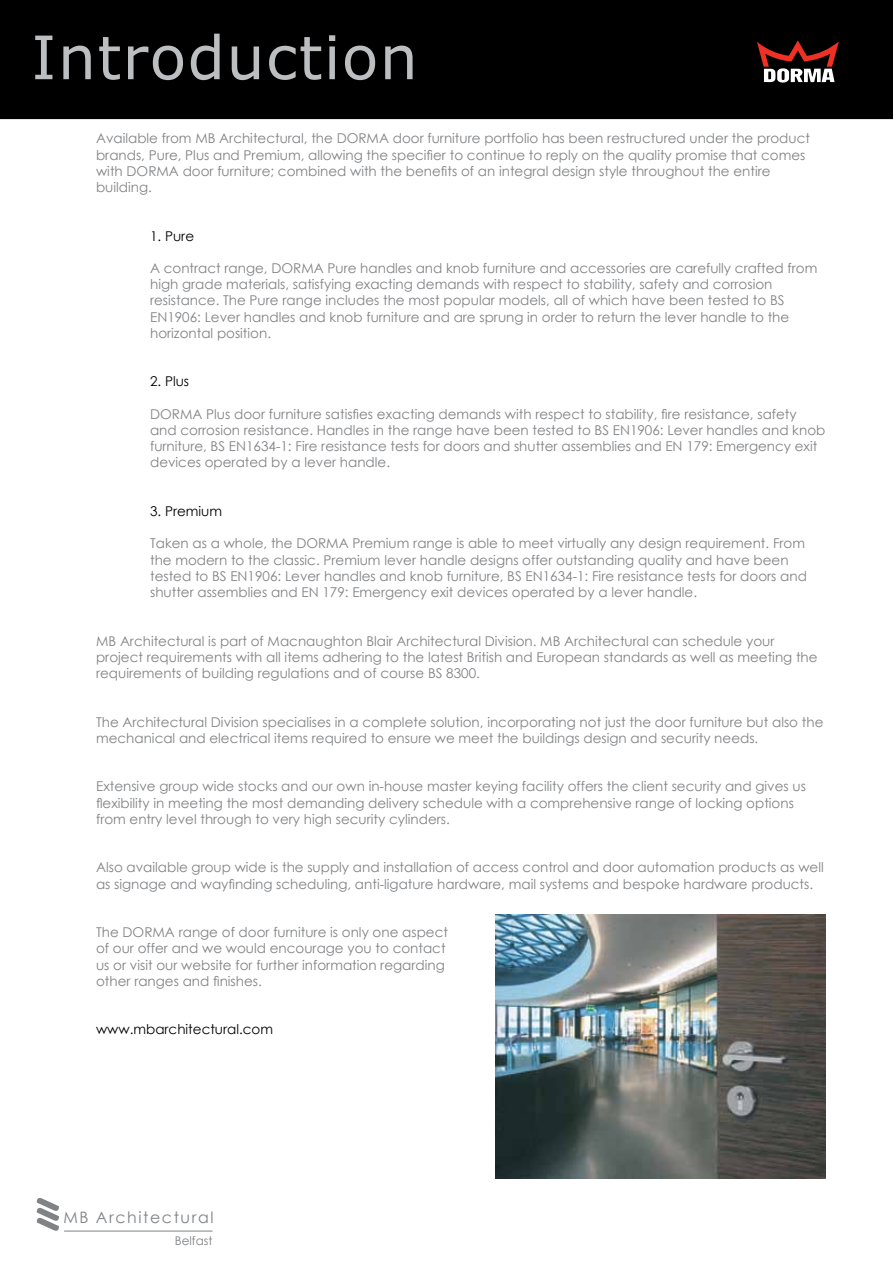
<style>
.page{position:relative;width:893px;height:1263px;background:#fff}
.page>*{position:absolute;margin:0;border:0;box-sizing:border-box;transform-origin:0 0}
.t1{font:60px "Verdana";letter-spacing:.025em;color:#bcbec0}
.t2{font:15.75px "Century Gothic";letter-spacing:.1em;color:#808285}
.t3{font:13.5px/16.2px "Century Gothic";color:#808285}
.t4{font:13.5px "Century Gothic";color:#000}
.t5{font:12px "Century Gothic";color:#808285}
</style>
<div class="page">
<div style="left:0;top:0;width:893px;height:119px;background:#000"></div>
<svg style="left:757px;top:40px;width:82px;height:43px;background:#5e3936"></svg>
<svg style="left:36px;top:1198px;width:23px;height:33px"></svg>
<hr style="left:64px;top:1231px;width:149px;height:1px;background:#808285">
<img style="left:495px;top:914px;width:330px;height:264px">
<h1 class="t1" style="left:31px;top:19px;width:388px">Introduction</h1>
<p class="t3" style="left:96px;top:130px;width:715px">Available from MB Architectural, the DORMA door furniture portfolio has been restructured under the product brands, Pure, Plus and Premium, allowing the specifier to continue to reply on the quality promise that comes with DORMA door furniture; combined with the benefits of an integral design style throughout the entire building.</p>
<p class="t4" style="left:150px;top:226px;width:45px">1. Pure</p>
<p class="t3" style="left:150px;top:260px;width:669px">A contract range, DORMA Pure handles and knob furniture and accessories are carefully crafted from high grade materials, satisfying exacting demands with respect to stability, safety and corrosion resistance. The Pure range includes the most popular models, all of which have been tested to BS EN1906: Lever handles and knob furniture and are sprung in order to return the lever handle to the horizontal position.</p>
<p class="t4" style="left:150px;top:372px;width:41px">2. Plus</p>
<p class="t3" style="left:150px;top:406px;width:677px">DORMA Plus door furniture satisfies exacting demands with respect to stability, fire resistance, safety and corrosion resistance. Handles in the range have been tested to BS EN1906: Lever handles and knob furniture, BS EN1634-1: Fire resistance tests for doors and shutter assemblies and EN 179: Emergency exit devices operated by a lever handle.</p>
<p class="t4" style="left:150px;top:502px;width:74px">3. Premium</p>
<p class="t3" style="left:150px;top:535px;width:658px">Taken as a whole, the DORMA Premium range is able to meet virtually any design requirement. From the modern to the classic. Premium lever handle designs offer outstanding quality and have been tested to BS EN1906: Lever handles and knob furniture, BS EN1634-1: Fire resistance tests for doors and shutter assemblies and EN 179: Emergency exit devices operated by a lever handle.</p>
<p class="t3" style="left:96px;top:632px;width:723px">MB Architectural is part of Macnaughton Blair Architectural Division. MB Architectural can schedule your project requirements with all items adhering to the latest British and European standards as well as meeting the requirements of building regulations and of course BS 8300.</p>
<p class="t3" style="left:96px;top:713px;width:729px">The Architectural Division specialises in a complete solution, incorporating not just the door furniture but also the mechanical and electrical items required to ensure we meet the buildings design and security needs.</p>
<p class="t3" style="left:96px;top:778px;width:711px">Extensive group wide stocks and our own in-house master keying facility offers the client security and gives us flexibility in meeting the most demanding delivery schedule with a comprehensive range of locking options from entry level through to very high security cylinders.</p>
<p class="t3" style="left:96px;top:859px;width:729px">Also available group wide is the supply and installation of access control and door automation products as well as signage and wayfinding scheduling, anti-ligature hardware, mail systems and bespoke hardware products.</p>
<p class="t3" style="left:96px;top:924px;width:353px">The DORMA range of door furniture is only one aspect of our offer and we would encourage you to contact us or visit our website for further information regarding other ranges and finishes.</p>
<p class="t4" style="left:96px;top:1020px;width:179px">www.mbarchitectural.com</p>
<p class="t2" style="left:63px;top:1206px;width:152px">MB Architectural</p>
<p class="t5" style="left:175px;top:1232px;width:39px">Belfast</p>
</div>
